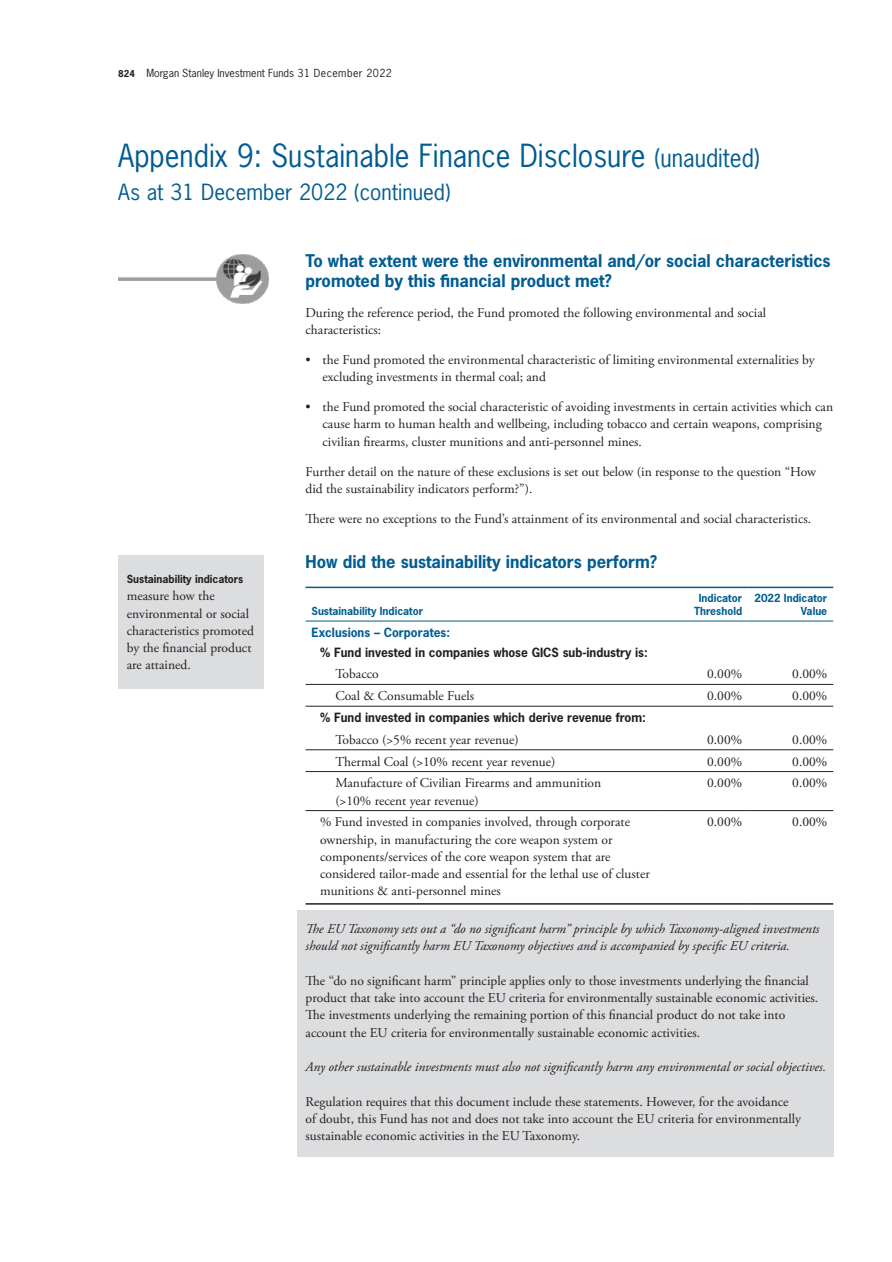
<style>
.page{position:relative;width:892px;height:1262px;background:#fff}
.page>*{position:absolute;margin:0;border:0;box-sizing:border-box;transform-origin:0 0}
.t1{font:30px "News Gothic Std";color:#005c91;scale:.96 1}
.t2{font:21px "News Gothic Std";color:#005c91}
.t3{font:700 16.5px/19.5px "News Gothic Std";color:#005c91}
.t4{font:13.5px/17.2px "Adobe Garamond Pro";color:#231f20}
.t5{font:italic 13.5px/17.2px "Adobe Garamond Pro";color:#231f20}
.t6{font:700 12px "News Gothic Std";color:#231f20}
.t7{font:700 12px "News Gothic Std";color:#005c91}
.t8{font:700 10.5px/13.5px "News Gothic Std";color:#005c91;text-align:center}
.t9{font:10.5px "News Gothic Std";color:#231f20}
.t10{font:700 10.5px "News Gothic Std";color:#231f20}
.s1{font-weight:700;font-size:9px}
.s2{font-size:24px}
</style>
<div class="page">
<div style="left:297px;top:911px;width:535px;height:56px;background:#dcdddf"></div>
<div style="left:297px;top:962px;width:535px;height:91px;background:#dcdddf"></div>
<div style="left:297px;top:1049px;width:535px;height:39px;background:#dcdddf"></div>
<div style="left:297px;top:1083px;width:535px;height:74px;background:#dcdddf"></div>
<hr style="left:305px;top:684px;width:357px;height:1px;background:#231f20">
<hr style="left:662px;top:684px;width:85px;height:1px;background:#231f20">
<hr style="left:747px;top:684px;width:86px;height:1px;background:#231f20">
<hr style="left:305px;top:587px;width:357px;height:1px;background:#005c91">
<hr style="left:662px;top:587px;width:85px;height:1px;background:#005c91">
<hr style="left:747px;top:587px;width:86px;height:1px;background:#005c91">
<hr style="left:305px;top:903px;width:357px;height:2px;background:#231f20">
<hr style="left:305px;top:621px;width:357px;height:1px;background:#005c91">
<hr style="left:662px;top:621px;width:85px;height:1px;background:#005c91">
<hr style="left:747px;top:621px;width:86px;height:1px;background:#005c91">
<hr style="left:305px;top:810px;width:357px;height:1px;background:#231f20">
<hr style="left:305px;top:749px;width:357px;height:1px;background:#231f20">
<hr style="left:662px;top:749px;width:85px;height:1px;background:#231f20">
<hr style="left:747px;top:749px;width:86px;height:1px;background:#231f20">
<hr style="left:305px;top:771px;width:357px;height:1px;background:#231f20">
<hr style="left:662px;top:771px;width:85px;height:1px;background:#231f20">
<hr style="left:747px;top:771px;width:86px;height:1px;background:#231f20">
<hr style="left:305px;top:706px;width:357px;height:1px;background:#231f20">
<hr style="left:662px;top:706px;width:85px;height:1px;background:#231f20">
<hr style="left:747px;top:706px;width:86px;height:1px;background:#231f20">
<hr style="left:662px;top:903px;width:85px;height:2px;background:#231f20">
<hr style="left:747px;top:903px;width:86px;height:2px;background:#231f20">
<hr style="left:662px;top:810px;width:85px;height:1px;background:#231f20">
<hr style="left:747px;top:810px;width:86px;height:1px;background:#231f20">
<img style="left:118px;top:254px;width:150px;height:50px">
<div style="left:118px;top:555px;width:146px;height:134px;background:#dcdddf"></div>
<p class="t9" style="left:118px;top:67px;width:275px"><span class="s1">824</span> Morgan Stanley Investment Funds 31 December 2022</p>
<h1 class="t1" style="left:118px;top:136px;width:669px">Appendix 9: Sustainable Finance Disclosure <span class="s2">(unaudited)</span></h1>
<h2 class="t2" style="left:118px;top:179px;width:333px">As at 31 December 2022 (continued)</h2>
<p class="t10" style="left:127px;top:572px;width:118px">Sustainability indicators</p>
<p class="t4" style="left:127px;top:588px;width:129px">measure how the environmental or social characteristics promoted by the financial product are attained.</p>
<p class="t3" style="left:305px;top:251px;width:526px">To what extent were the environmental and/or social characteristics promoted by this financial product met?</p>
<p class="t4" style="left:305px;top:304px;width:462px">During the reference period, the Fund promoted the following environmental and social characteristics:</p>
<p class="t4" style="left:322px;top:351px;width:493px;text-indent:-17px">• the Fund promoted the environmental characteristic of limiting environmental externalities by excluding investments in thermal coal; and</p>
<p class="t4" style="left:322px;top:399px;width:512px;text-indent:-17px">• the Fund promoted the social characteristic of avoiding investments in certain activities which can cause harm to human health and wellbeing, including tobacco and certain weapons, comprising civilian firearms, cluster munitions and anti-personnel mines.</p>
<p class="t4" style="left:305px;top:463px;width:512px">Further detail on the nature of these exclusions is set out below (in response to the question “How did the sustainability indicators perform?”).</p>
<p class="t4" style="left:305px;top:510px;width:507px">There were no exceptions to the Fund’s attainment of its environmental and social characteristics.</p>
<p class="t3" style="left:305px;top:552px;width:353px">How did the sustainability indicators perform?</p>
<p class="t8" style="left:311px;top:604px;width:113px">Sustainability Indicator</p>
<p class="t8" style="left:693px;top:591px;width:49px">Indicator<br>Threshold</p>
<p class="t8" style="left:754px;top:591px;width:74px;text-align:right">2022 Indicator<br>Value</p>
<p class="t7" style="left:311px;top:624px;width:140px">Exclusions – Corporates:</p>
<p class="t6" style="left:320px;top:644px;width:329px">% Fund invested in companies whose GICS sub-industry is:</p>
<p class="t4" style="left:335px;top:666px;width:45px">Tobacco</p>
<p class="t4" style="left:706px;top:666px;width:37px">0.00%</p>
<p class="t4" style="left:791px;top:666px;width:37px">0.00%</p>
<p class="t4" style="left:335px;top:688px;width:140px">Coal &amp; Consumable Fuels</p>
<p class="t4" style="left:706px;top:688px;width:37px">0.00%</p>
<p class="t4" style="left:791px;top:688px;width:37px">0.00%</p>
<p class="t6" style="left:320px;top:709px;width:327px">% Fund invested in companies which derive revenue from:</p>
<p class="t4" style="left:335px;top:731px;width:185px">Tobacco (&gt;5% recent year revenue)</p>
<p class="t4" style="left:706px;top:731px;width:37px">0.00%</p>
<p class="t4" style="left:791px;top:731px;width:37px">0.00%</p>
<p class="t4" style="left:335px;top:753px;width:221px">Thermal Coal (&gt;10% recent year revenue)</p>
<p class="t4" style="left:706px;top:753px;width:37px">0.00%</p>
<p class="t4" style="left:791px;top:753px;width:37px">0.00%</p>
<p class="t4" style="left:335px;top:775px;width:267px">Manufacture of Civilian Firearms and ammunition (&gt;10% recent year revenue)</p>
<p class="t4" style="left:706px;top:775px;width:37px">0.00%</p>
<p class="t4" style="left:791px;top:775px;width:37px">0.00%</p>
<p class="t4" style="left:320px;top:814px;width:331px">% Fund invested in companies involved, through corporate ownership, in manufacturing the core weapon system or components/services of the core weapon system that are considered tailor-made and essential for the lethal use of cluster munitions &amp; anti-personnel mines</p>
<p class="t4" style="left:706px;top:814px;width:37px">0.00%</p>
<p class="t4" style="left:791px;top:814px;width:37px">0.00%</p>
<p class="t5" style="left:305px;top:921px;width:515px">The EU Taxonomy sets out a “do no significant harm” principle by which Taxonomy-aligned investments should not significantly harm EU Taxonomy objectives and is accompanied by specific EU criteria.</p>
<p class="t4" style="left:305px;top:972px;width:514px">The “do no significant harm” principle applies only to those investments underlying the financial product that take into account the EU criteria for environmentally sustainable economic activities.<br>The investments underlying the remaining portion of this financial product do not take into account the EU criteria for environmentally sustainable economic activities.</p>
<p class="t5" style="left:305px;top:1059px;width:521px">Any other sustainable investments must also not significantly harm any environmental or social objectives.</p>
<p class="t4" style="left:305px;top:1093px;width:497px">Regulation requires that this document include these statements. However, for the avoidance of doubt, this Fund has not and does not take into account the EU criteria for environmentally sustainable economic activities in the EU Taxonomy.</p>
</div>
